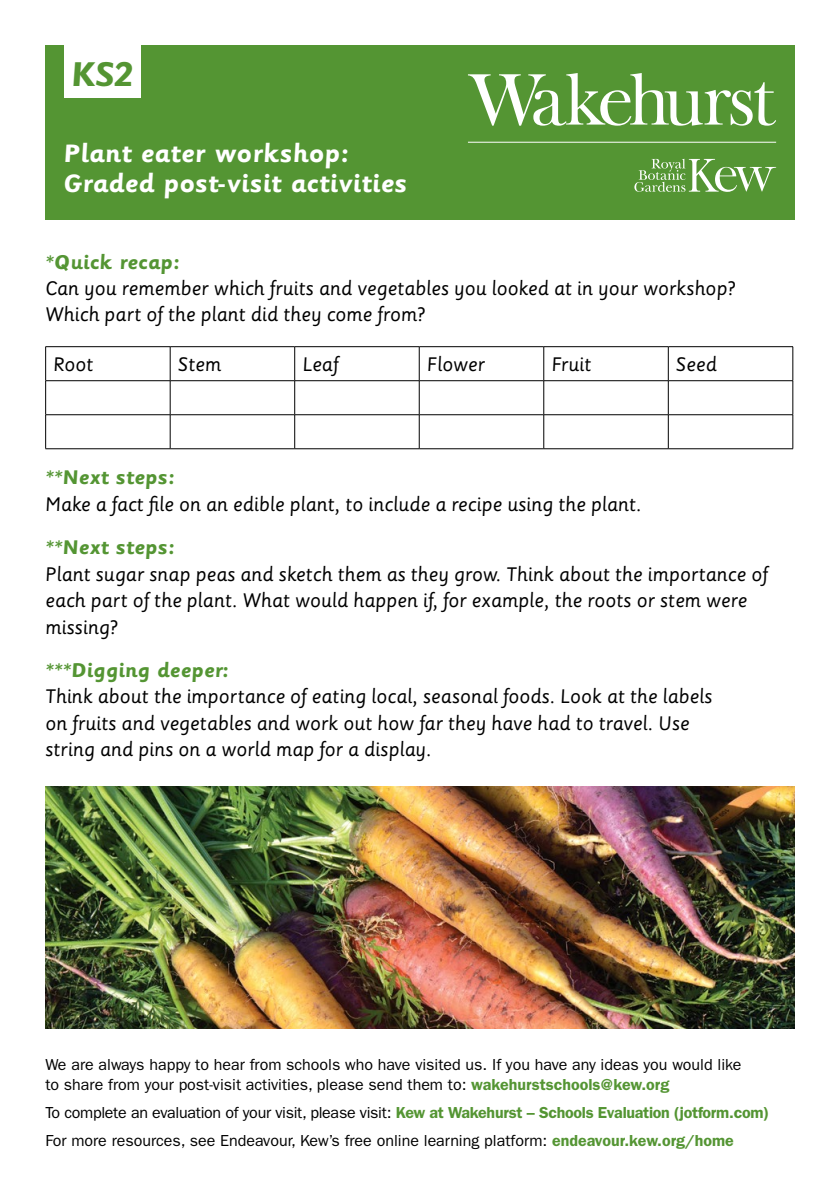
<style>
.page{position:relative;width:840px;height:1191px;background:#fff}
.page>*{position:absolute;margin:0;border:0;box-sizing:border-box;transform-origin:0 0}
.t1{font:700 38.2px "Sassoon Primary";color:#549533}
.t2{font:700 28px/30px "Sassoon Primary";color:#fff}
.t3{font:22px/26.4px "Sassoon Primary";color:#000}
.t4{font:700 22px "Sassoon Primary";color:#549533}
.t5{font:16px/19.2px "ITC Franklin Gothic Std";color:#000}
.t6{font:16px "ITC Franklin Gothic Std";letter-spacing:-.02em;color:#000}
.s1{font-weight:700;color:#549533}
.s2{font-weight:600;color:#549533}
</style>
<div class="page">
<div style="left:45px;top:45px;width:749px;height:174px;background:#549533"></div>
<div style="left:64px;top:44px;width:77px;height:54px;background:#fff"></div>
<svg style="left:468px;top:73px;width:307px;height:53px"></svg>
<svg style="left:634px;top:159px;width:141px;height:33px"></svg>
<hr style="left:467px;top:142px;width:308px;height:1px;background:#fff">
<hr style="left:45px;top:346px;width:125px;height:1px;background:#000">
<hr style="left:45px;top:347px;width:1px;height:33px;background:#000">
<hr style="left:170px;top:346px;width:124px;height:1px;background:#000">
<hr style="left:170px;top:347px;width:1px;height:33px;background:#000">
<hr style="left:294px;top:346px;width:125px;height:1px;background:#000">
<hr style="left:294px;top:347px;width:1px;height:33px;background:#000">
<hr style="left:419px;top:346px;width:124px;height:1px;background:#000">
<hr style="left:418px;top:347px;width:1px;height:33px;background:#000">
<hr style="left:543px;top:346px;width:125px;height:1px;background:#000">
<hr style="left:543px;top:347px;width:1px;height:33px;background:#000">
<hr style="left:668px;top:346px;width:124px;height:1px;background:#000">
<hr style="left:667px;top:347px;width:1px;height:33px;background:#000">
<hr style="left:792px;top:347px;width:1px;height:33px;background:#000">
<hr style="left:45px;top:380px;width:125px;height:1px;background:#000">
<hr style="left:45px;top:381px;width:1px;height:33px;background:#000">
<hr style="left:170px;top:380px;width:124px;height:1px;background:#000">
<hr style="left:170px;top:381px;width:1px;height:33px;background:#000">
<hr style="left:294px;top:380px;width:125px;height:1px;background:#000">
<hr style="left:294px;top:381px;width:1px;height:33px;background:#000">
<hr style="left:419px;top:380px;width:124px;height:1px;background:#000">
<hr style="left:418px;top:381px;width:1px;height:33px;background:#000">
<hr style="left:543px;top:380px;width:125px;height:1px;background:#000">
<hr style="left:543px;top:381px;width:1px;height:33px;background:#000">
<hr style="left:668px;top:380px;width:124px;height:1px;background:#000">
<hr style="left:667px;top:381px;width:1px;height:33px;background:#000">
<hr style="left:792px;top:381px;width:1px;height:33px;background:#000">
<hr style="left:45px;top:414px;width:125px;height:1px;background:#000">
<hr style="left:45px;top:415px;width:1px;height:33px;background:#000">
<hr style="left:170px;top:414px;width:124px;height:1px;background:#000">
<hr style="left:170px;top:415px;width:1px;height:33px;background:#000">
<hr style="left:294px;top:414px;width:125px;height:1px;background:#000">
<hr style="left:294px;top:415px;width:1px;height:33px;background:#000">
<hr style="left:419px;top:414px;width:124px;height:1px;background:#000">
<hr style="left:418px;top:415px;width:1px;height:33px;background:#000">
<hr style="left:543px;top:414px;width:125px;height:1px;background:#000">
<hr style="left:543px;top:415px;width:1px;height:33px;background:#000">
<hr style="left:668px;top:414px;width:124px;height:1px;background:#000">
<hr style="left:667px;top:415px;width:1px;height:33px;background:#000">
<hr style="left:792px;top:415px;width:1px;height:33px;background:#000">
<hr style="left:45px;top:448px;width:125px;height:1px;background:#000">
<hr style="left:170px;top:448px;width:124px;height:1px;background:#000">
<hr style="left:294px;top:448px;width:125px;height:1px;background:#000">
<hr style="left:419px;top:448px;width:124px;height:1px;background:#000">
<hr style="left:543px;top:448px;width:125px;height:1px;background:#000">
<hr style="left:668px;top:448px;width:124px;height:1px;background:#000">
<img style="left:45px;top:786px;width:748px;height:242px">
<p class="t1" style="left:71px;top:54px;width:64px">KS2</p>
<p class="t2" style="left:64px;top:139px;width:345px">Plant eater workshop:<br>Graded post-visit activities</p>
<p class="t4" style="left:45px;top:251px;width:136px">*Quick recap:</p>
<p class="t3" style="left:45px;top:275px;width:691px">Can you remember which fruits and vegetables you looked at in your workshop?<br>Which part of the plant did they come from?</p>
<p class="t3" style="left:54px;top:351px;width:41px">Root</p>
<p class="t3" style="left:178px;top:351px;width:45px">Stem</p>
<p class="t3" style="left:302px;top:351px;width:37px">Leaf</p>
<p class="t3" style="left:427px;top:351px;width:60px">Flower</p>
<p class="t3" style="left:551px;top:351px;width:41px">Fruit</p>
<p class="t3" style="left:676px;top:351px;width:42px">Seed</p>
<p class="t3" style="left:45px;top:465px;width:597px"><span class="s1">**Next steps:<br></span>Make a fact file on an edible plant, to include a recipe using the plant.</p>
<p class="t3" style="left:45px;top:535px;width:723px"><span class="s1">**Next steps:<br></span>Plant sugar snap peas and sketch them as they grow. Think about the importance of each part of the plant. What would happen if, for example, the roots or stem were missing?</p>
<p class="t3" style="left:45px;top:657px;width:668px"><span class="s1">***Digging deeper:<br></span>Think about the importance of eating local, seasonal foods. Look at the labels on fruits and vegetables and work out how far they have had to travel. Use string and pins on a world map for a display.</p>
<p class="t5" style="left:45px;top:1055px;width:697px">We are always happy to hear from schools who have visited us. If you have any ideas you would like to share from your post-visit activities, please send them to: <span class="s2">wakehurstschools@kew.org</span></p>
<p class="t6" style="left:45px;top:1103px;width:725px">To complete an evaluation of your visit, please visit: <span class="s2">Kew at Wakehurst – Schools Evaluation (jotform.com)</span></p>
<p class="t5" style="left:45px;top:1130px;width:689px">For more resources, see Endeavour, Kew’s free online learning platform: <span class="s2">endeavour.kew.org/home</span></p>
</div>
